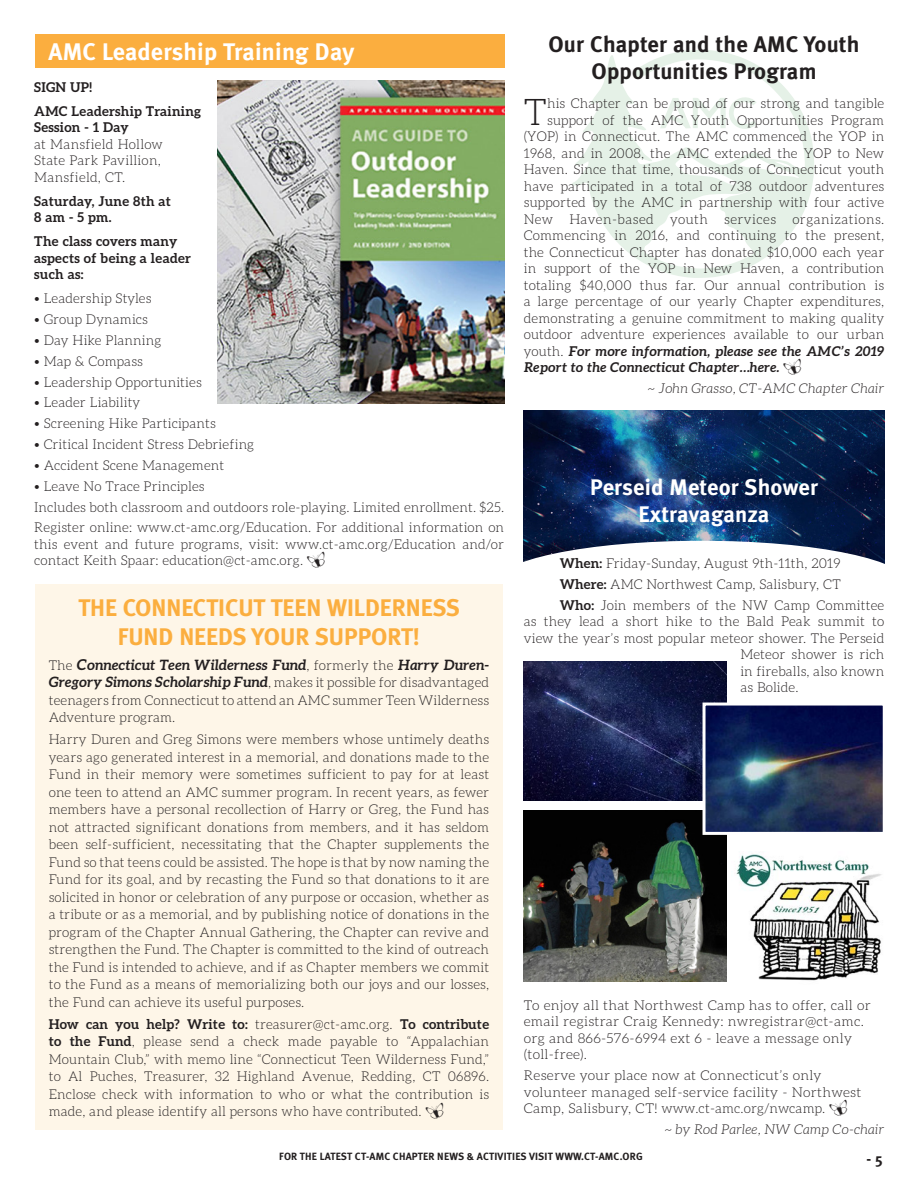
<style>
.page{position:relative;width:918px;height:1188px;background:#fff}
.page>*{position:absolute;margin:0;border:0;box-sizing:border-box;transform-origin:0 0}
.BODY_COPY_Justified{font:300 36.9px "Aleo";color:#231f20}
.MetaBold_HL_16_18{font:700 24px/28px "Meta";color:#fbae3f;text-align:center}
.HL_16_18_MetaBold{font:700 24px "Meta";letter-spacing:.01em;color:#fff}
.MetaBold_HL_15_18{font:700 22.5px/27px "Meta";letter-spacing:.01em;color:#231f20;text-align:center}
.MetaBold_HL_15_18-2{font:700 22.5px/27px "Meta";letter-spacing:.01em;color:#fff;text-align:center}
.t1{font:700 15px "Meta";color:#231f20}
.BODY_COPY_Justified-2{font:italic 700 14.25px "Aleo";color:#231f20}
.BODY_COPY_Justified-3{font:300 13.5px/17.5px "Aleo";letter-spacing:.01em;color:#231f20;text-align:justify}
.Date_Aleo_Bold_8_5_1{font:300 13.5px/16.5px "Aleo";letter-spacing:.02em;color:#231f20}
.BODY_COPY_Justified-4{font:italic 700 13.5px "Aleo";letter-spacing:.01em;color:#231f20}
.Date_Aleo_Bold_8_5_1-2{font:700 13.5px/16.5px "Aleo";letter-spacing:.02em;color:#231f20}
.Author{font:italic 300 13.5px "Aleo";letter-spacing:.02em;color:#231f20}
.BODY_COPY_Justified-5{font:300 13.5px "Aleo";letter-spacing:.035em;color:#231f20}
.t2{font:700 10.5px "Meta";letter-spacing:.02em;color:#231f20}
.s1{font-weight:700}
.s2{font-family:"Butterflies";font-weight:400;font-size:16.5px}
.s3{font-weight:300;font-style:normal;font-size:13.5px}
.s4{font-size:15px}
.s5{font-weight:700;font-style:italic;font-size:14.25px}
.s6{font-weight:300;font-style:normal}
.s7{font-family:"Butterflies";font-weight:400;font-style:normal;font-size:16.5px}
</style>
<div class="page">
<img style="left:524px;top:410px;width:361px;height:154px">
<div style="left:494px;top:541px;width:415px;height:87px;background:#fff;border-radius:50%"></div>
<div style="left:35px;top:34px;width:469px;height:34px;background:#fbae3f"></div>
<img style="left:217px;top:81px;width:287px;height:323px">
<div style="left:35px;top:584px;width:468px;height:546px;background:#fef6e8"></div>
<svg style="left:571px;top:50px;width:243px;height:228px"></svg>
<svg style="left:660px;top:95px;width:97px;height:36px"></svg>
<img style="left:524px;top:661px;width:203px;height:139px">
<img style="left:524px;top:811px;width:203px;height:171px">
<img style="left:736px;top:854px;width:146px;height:127px">
<img style="left:707px;top:707px;width:175px;height:124px">
<div style="left:703px;top:703px;width:183px;height:132px;border:3px solid #fff"></div>
<p class="HL_16_18_MetaBold" style="left:48px;top:37px;width:307px">AMC Leadership Training Day</p>
<p class="Date_Aleo_Bold_8_5_1-2" style="left:34px;top:78px;width:59px">SIGN UP!</p>
<p class="Date_Aleo_Bold_8_5_1" style="left:34px;top:103px;width:169px"><span class="s1">AMC Leadership Training<br>Session - 1 Day<br></span>at Mansfield Hollow<br>State Park Pavillion,<br>Mansfield, CT.</p>
<p class="Date_Aleo_Bold_8_5_1-2" style="left:34px;top:192px;width:138px">Saturday, June 8th at<br>8 am - 5 pm.</p>
<p class="Date_Aleo_Bold_8_5_1-2" style="left:34px;top:233px;width:158px">The class covers many aspects of being a leader such as:</p>
<p class="BODY_COPY_Justified-3" style="left:34px;top:290px;width:119px">• Leadership Styles</p>
<p class="BODY_COPY_Justified-3" style="left:34px;top:311px;width:115px">• Group Dynamics</p>
<p class="BODY_COPY_Justified-3" style="left:34px;top:331px;width:129px">• Day Hike Planning</p>
<p class="BODY_COPY_Justified-3" style="left:34px;top:352px;width:110px">• Map &amp; Compass</p>
<p class="BODY_COPY_Justified-3" style="left:34px;top:373px;width:169px">• Leadership Opportunities</p>
<p class="BODY_COPY_Justified-3" style="left:34px;top:394px;width:108px">• Leader Liability</p>
<p class="BODY_COPY_Justified-3" style="left:34px;top:415px;width:183px">• Screening Hike Participants</p>
<p class="BODY_COPY_Justified-3" style="left:34px;top:436px;width:222px">• Critical Incident Stress Debriefing</p>
<p class="BODY_COPY_Justified-3" style="left:34px;top:456px;width:192px">• Accident Scene Management</p>
<p class="BODY_COPY_Justified-3" style="left:34px;top:477px;width:172px">• Leave No Trace Principles</p>
<p class="BODY_COPY_Justified-3" style="left:34px;top:498px;width:471px">Includes both classroom and outdoors role-playing. Limited enrollment. $25.</p>
<p class="BODY_COPY_Justified-3" style="left:34px;top:519px;width:471px;line-height:16.5px">Register online: www.ct-amc.org/Education. For additional information on this event and future programs, visit: www.ct-amc.org/Education and/or contact Keith Spaar: education@ct-amc.org. <span class="s2">Z</span></p>
<p class="MetaBold_HL_16_18" style="left:78px;top:594px;width:383px">THE CONNECTICUT TEEN WILDERNESS<br>FUND NEEDS YOUR SUPPORT!</p>
<p class="BODY_COPY_Justified-2" style="left:49px;top:656px;width:442px"><span class="s3">The</span> <span class="s4">C</span>onnecticut Teen Wilderness Fund<span class="s3">, formerly the</span> Harry Duren-</p>
<p class="BODY_COPY_Justified-3" style="left:49px;top:674px;width:442px"><span class="s5">Gregory Simons Scholarship Fund</span>, makes it possible for disadvantaged teenagers from Connecticut to attend an AMC summer Teen Wilderness Adventure program.</p>
<p class="BODY_COPY_Justified-3" style="left:49px;top:730px;width:442px">Harry Duren and Greg Simons were members whose untimely deaths years ago generated interest in a memorial, and donations made to the Fund in their memory were sometimes sufficient to pay for at least one teen to attend an AMC summer program. In recent years, as fewer members have a personal recollection of Harry or Greg, the Fund has not attracted significant donations from members, and it has seldom been self-sufficient, necessitating that the Chapter supplements the Fund so that teens could be assisted. The hope is that by now naming the Fund for its goal, and by recasting the Fund so that donations to it are solicited in honor or celebration of any purpose or occasion, whether as a tribute or as a memorial, and by publishing notice of donations in the program of the Chapter Annual Gathering, the Chapter can revive and strengthen the Fund. The Chapter is committed to the kind of outreach the Fund is intended to achieve, and if as Chapter members we commit to the Fund as a means of memorializing both our joys and our losses, the Fund can achieve its useful purposes.</p>
<p class="BODY_COPY_Justified-3" style="left:49px;top:1015px;width:442px"><span class="s1">How can you help? Write to:</span> treasurer@ct-amc.org. <span class="s1">To contribute to the Fund</span>, please send a check made payable to “Appalachian Mountain Club,” with memo line “Connecticut Teen Wilderness Fund,” to Al Puches, Treasurer, 32 Highland Avenue, Redding, CT 06896.<br>Enclose check with information to who or what the contribution is made, and please identify all persons who have contributed. <span class="s2">Z</span></p>
<p class="MetaBold_HL_15_18" style="left:548px;top:30px;width:313px">Our Chapter and the AMC Youth<br>Opportunities Program</p>
<p class="BODY_COPY_Justified" style="left:524px;top:92px;width:24px">T</p>
<p class="BODY_COPY_Justified-3" style="left:547px;top:94px;width:339px">his Chapter can be proud of our strong and tangible</p>
<p class="BODY_COPY_Justified-3" style="left:547px;top:111px;width:339px">support of the AMC Youth Opportunities Program</p>
<p class="BODY_COPY_Justified-3" style="left:524px;top:127px;width:362px">(YOP) in Connecticut. The AMC commenced the YOP in</p>
<p class="BODY_COPY_Justified-3" style="left:524px;top:144px;width:362px">1968, and in 2008, the AMC extended the YOP to New</p>
<p class="BODY_COPY_Justified-3" style="left:524px;top:160px;width:362px">Haven. Since that time, thousands of Connecticut youth</p>
<p class="BODY_COPY_Justified-3" style="left:524px;top:177px;width:362px">have participated in a total of 738 outdoor adventures</p>
<p class="BODY_COPY_Justified-3" style="left:524px;top:193px;width:362px">supported by the AMC in partnership with four active</p>
<p class="BODY_COPY_Justified-5" style="left:524px;top:211px;width:362px">New Haven-based youth services organizations.</p>
<p class="BODY_COPY_Justified-3" style="left:524px;top:226px;width:362px">Commencing in 2016, and continuing to the present,</p>
<p class="BODY_COPY_Justified-3" style="left:524px;top:243px;width:362px">the Connecticut Chapter has donated $10,000 each year</p>
<p class="BODY_COPY_Justified-3" style="left:524px;top:259px;width:362px">in support of the YOP in New Haven, a contribution</p>
<p class="BODY_COPY_Justified-3" style="left:524px;top:276px;width:362px">totaling $40,000 thus far. Our annual contribution is</p>
<p class="BODY_COPY_Justified-3" style="left:524px;top:292px;width:362px">a large percentage of our yearly Chapter expenditures,</p>
<p class="BODY_COPY_Justified-3" style="left:524px;top:309px;width:362px">demonstrating a genuine commitment to making quality</p>
<p class="BODY_COPY_Justified-3" style="left:524px;top:325px;width:362px">outdoor adventure experiences available to our urban</p>
<p class="BODY_COPY_Justified-4" style="left:524px;top:343px;width:362px"><span class="s6">youth.</span> For more information, please see the AMC’s 2019</p>
<p class="BODY_COPY_Justified-4" style="left:524px;top:359px;width:279px">Report to the Connecticut Chapter…here. <span class="s7">Z</span></p>
<p class="Author" style="left:647px;top:381px;width:238px">~ John Grasso, CT-AMC Chapter Chair</p>
<p class="MetaBold_HL_15_18-2" style="left:590px;top:473px;width:229px">Perseid Meteor Shower<br>Extravaganza</p>
<p class="BODY_COPY_Justified-3" style="left:560px;top:554px;width:282px"><span class="s1">When:</span> Friday-Sunday, August 9th-11th, 2019</p>
<p class="BODY_COPY_Justified-3" style="left:560px;top:575px;width:283px"><span class="s1">Where:</span> AMC Northwest Camp, Salisbury, CT</p>
<p class="BODY_COPY_Justified-3" style="left:560px;top:596px;width:326px"><span class="s1">Who:</span> Join members of the NW Camp Committee</p>
<p class="BODY_COPY_Justified-3" style="left:524px;top:613px;width:362px">as they lead a short hike to the Bald Peak summit to</p>
<p class="BODY_COPY_Justified-3" style="left:524px;top:629px;width:362px">view the year’s most popular meteor shower. The Perseid</p>
<p class="BODY_COPY_Justified-3" style="left:740px;top:646px;width:145px">Meteor shower is rich</p>
<p class="BODY_COPY_Justified-3" style="left:740px;top:662px;width:145px">in fireballs, also known</p>
<p class="BODY_COPY_Justified-3" style="left:740px;top:679px;width:60px">as Bolide.</p>
<p class="BODY_COPY_Justified-3" style="left:524px;top:997px;width:348px;line-height:16.5px;text-align:left">To enjoy all that Northwest Camp has to offer, call or email registrar Craig Kennedy: nwregistrar@ct-amc. org and 866-576-6994 ext 6 - leave a message only (toll-free).</p>
<p class="BODY_COPY_Justified-3" style="left:524px;top:1067px;width:339px;line-height:16.5px;text-align:left">Reserve your place now at Connecticut’s only volunteer managed self-service facility - Northwest<br>Camp, Salisbury, CT! www.ct-amc.org/nwcamp. <span class="s2">Z</span></p>
<p class="Author" style="left:664px;top:1122px;width:221px">~ by Rod Parlee, NW Camp Co-chair</p>
<p class="t2" style="left:279px;top:1150px;width:365px">FOR THE LATEST CT-AMC CHAPTER NEWS &amp; ACTIVITIES VISIT WWW.CT-AMC.ORG</p>
<p class="t1" style="left:867px;top:1150px;width:18px">- 5</p>
</div>
